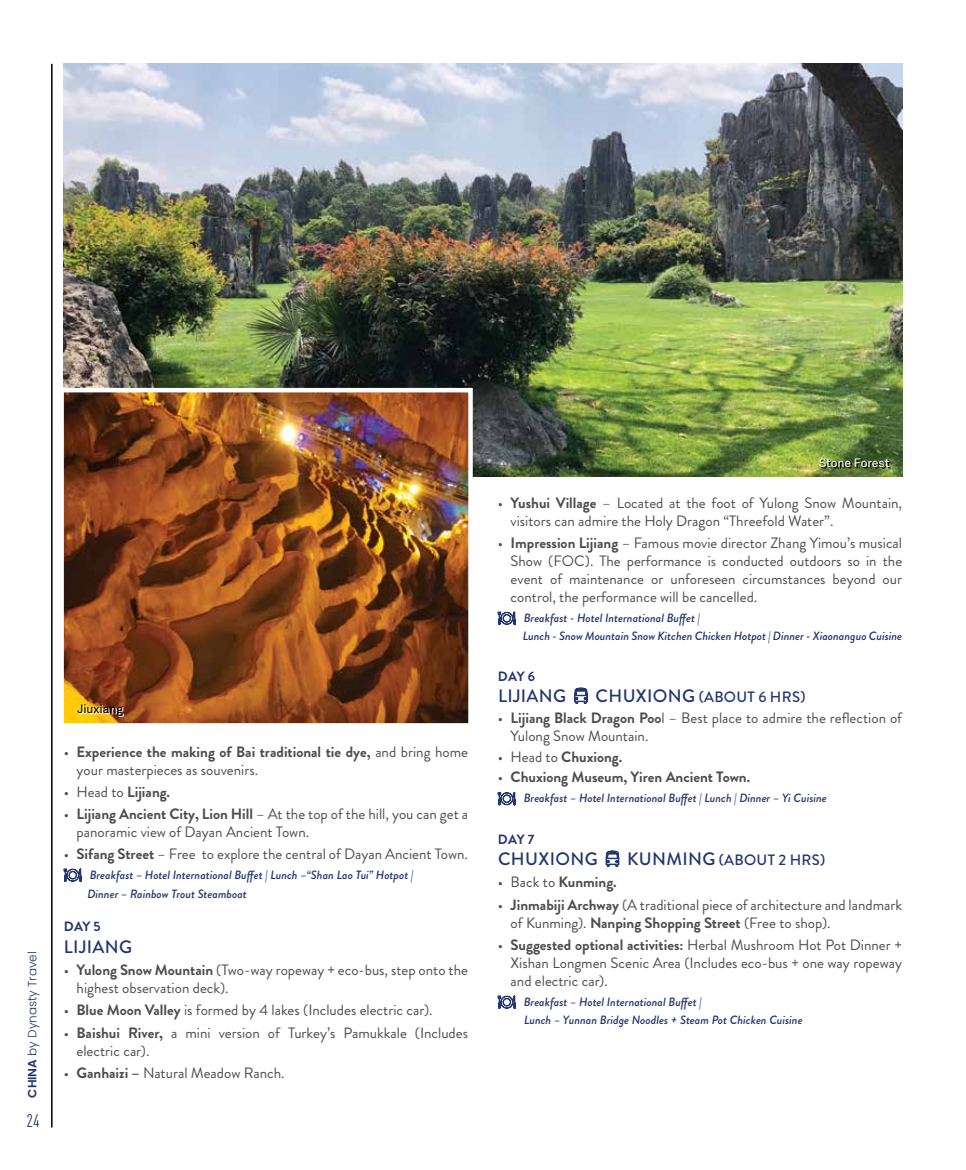
<style>
.page{position:relative;width:966px;height:1170px;background:#fff}
.page>*{position:absolute;margin:0;border:0;box-sizing:border-box;transform-origin:0 0}
.t1{font:500 18px "Brandon Grotesque";letter-spacing:.02em;color:#22366f}
.t2{font:condensed 18px "DIN Pro";color:#1e376c}
.t3{font:15px/18px "Brandon Grotesque";color:#4d4d4f}
.t4{font:700 15px/18px "Brandon Grotesque";color:#4d4d4f}
.t5{font:500 15px "Brandon Grotesque";letter-spacing:.02em;color:#22366f}
.t6{font:700 13.5px "Brandon Grotesque";letter-spacing:-.01em;color:#22366f}
.t7{font:italic 500 12px/19.2px "Brandon Grotesque";color:#22366f}
.t8{font:300 12px "Poppins";color:#1e376c}
.t9{font:12px "Akkurat Pro";color:#fff}
.t10{font:12px "Akkurat Pro";color:#000}
.s1{font-weight:600}
.s2{font-weight:400}
.s3{font-weight:700}
.s4{font-size:18px}
</style>
<div class="page">
<hr style="left:51px;top:64px;width:2px;height:1063px;background:#000">
<img style="left:64px;top:64px;width:837px;height:412px">
<img style="left:64px;top:393px;width:403px;height:329px">
<div style="left:59px;top:388px;width:413px;height:339px;border:4px solid #fff"></div>
<svg style="left:819px;top:459px;width:70px;height:9px"></svg>
<svg style="left:78px;top:705px;width:46px;height:11px"></svg>
<svg style="left:64px;top:868px;width:17px;height:13px"></svg>
<svg style="left:497px;top:611px;width:18px;height:14px"></svg>
<svg style="left:574px;top:687px;width:13px;height:17px"></svg>
<svg style="left:497px;top:791px;width:18px;height:14px"></svg>
<svg style="left:605px;top:850px;width:14px;height:16px"></svg>
<svg style="left:497px;top:995px;width:18px;height:13px"></svg>
<p class="t8" style="left:25px;top:1097px;width:148px;rotate:-90deg"><span class="s1">CHINA</span> by Dynasty Travel</p>
<p class="t2" style="left:27px;top:1110px;width:14px">24</p>
<p class="t10" style="left:77px;top:702px;width:47px">Jiuxiang</p>
<p class="t4" style="left:77px;top:742px;width:393px;text-indent:-13px"><span class="s2">•</span> Experience the making of Bai traditional tie dye, <span class="s2">and bring home your masterpieces as souvenirs.</span></p>
<p class="t4" style="left:64px;top:783px;width:108px"><span class="s2">• Head to</span> Lijiang.</p>
<p class="t3" style="left:77px;top:805px;width:393px;text-indent:-13px">• <span class="s3">Lijiang Ancient City, Lion Hill</span> – At the top of the hill, you can get a panoramic view of Dayan Ancient Town.</p>
<p class="t3" style="left:64px;top:845px;width:405px">• <span class="s3">Sifang Street</span> – Free to explore the central of Dayan Ancient Town.</p>
<p class="t7" style="left:87px;top:865px;width:327px">Breakfast – Hotel International Buffet | Lunch –“Shan Lao Tui” Hotpot |<br>Dinner – Rainbow Trout Steamboat</p>
<p class="t6" style="left:64px;top:917px;width:38px">DAY 5</p>
<p class="t1" style="left:64px;top:934px;width:70px">LIJIANG</p>
<p class="t3" style="left:77px;top:961px;width:393px;text-indent:-13px">• <span class="s3">Yulong Snow Mountain</span> (Two-way ropeway + eco-bus, step onto the highest observation deck).</p>
<p class="t3" style="left:64px;top:1001px;width:370px">• <span class="s3">Blue Moon Valley</span> is formed by 4 lakes (Includes electric car).</p>
<p class="t3" style="left:77px;top:1023px;width:393px;text-indent:-13px">• <span class="s3">Baishui River,</span> a mini version of Turkey’s Pamukkale (Includes electric car).</p>
<p class="t3" style="left:64px;top:1063px;width:222px">• <span class="s3">Ganhaizi –</span> Natural Meadow Ranch.</p>
<p class="t9" style="left:818px;top:456px;width:72px">Stone Forest</p>
<p class="t3" style="left:510px;top:494px;width:393px;text-indent:-13px">• <span class="s3">Yushui Village</span> – Located at the foot of Yulong Snow Mountain, visitors can admire the Holy Dragon “Threefold Water”.</p>
<p class="t3" style="left:510px;top:534px;width:393px;text-align:justify;text-indent:-13px">• <span class="s3">Impression Lijiang</span> – Famous movie director Zhang Yimou’s musical Show (FOC). The performance is conducted outdoors so in the event of maintenance or unforeseen circumstances beyond our control, the performance will be cancelled.</p>
<p class="t7" style="left:522px;top:609px;width:381px;line-height:17.7px">Breakfast - Hotel International Buffet |<br>Lunch - Snow Mountain Snow Kitchen Chicken Hotpot | Dinner - Xiaonanguo Cuisine</p>
<p class="t6" style="left:498px;top:666px;width:38px">DAY 6</p>
<p class="t1" style="left:498px;top:683px;width:70px">LIJIANG</p>
<p class="t5" style="left:595px;top:686px;width:211px"><span class="s4">CHUXIONG</span> (ABOUT 6 HRS)</p>
<p class="t3" style="left:510px;top:709px;width:393px;text-indent:-13px">• <span class="s3">Lijiang Black Dragon Poo</span>l – Best place to admire the reflection of<br>Yulong Snow Mountain.</p>
<p class="t4" style="left:497px;top:747px;width:126px"><span class="s2">• Head to</span> Chuxiong.</p>
<p class="t4" style="left:497px;top:768px;width:254px"><span class="s2">•</span> Chuxiong Museum, Yiren Ancient Town.</p>
<p class="t7" style="left:523px;top:788px;width:304px">Breakfast – Hotel International Buffet | Lunch | Dinner – Yi Cuisine</p>
<p class="t6" style="left:498px;top:829px;width:38px">DAY 7</p>
<p class="t1" style="left:498px;top:846px;width:101px">CHUXIONG</p>
<p class="t5" style="left:627px;top:849px;width:200px"><span class="s4">KUNMING</span> (ABOUT 2 HRS)</p>
<p class="t4" style="left:497px;top:873px;width:120px"><span class="s2">• Back to</span> Kunming.</p>
<p class="t3" style="left:510px;top:895px;width:393px;text-indent:-13px">• <span class="s3">Jinmabiji Archway</span> (A traditional piece of architecture and landmark of Kunming). <span class="s3">Nanping Shopping Street</span> (Free to shop).</p>
<p class="t3" style="left:510px;top:935px;width:393px;text-align:justify;text-indent:-13px">• <span class="s3">Suggested optional activities:</span> Herbal Mushroom Hot Pot Dinner + Xishan Longmen Scenic Area (Includes eco-bus + one way ropeway and electric car).</p>
<p class="t7" style="left:523px;top:992px;width:280px;line-height:18.6px">Breakfast – Hotel International Buffet |<br>Lunch – Yunnan Bridge Noodles + Steam Pot Chicken Cuisine</p>
</div>
